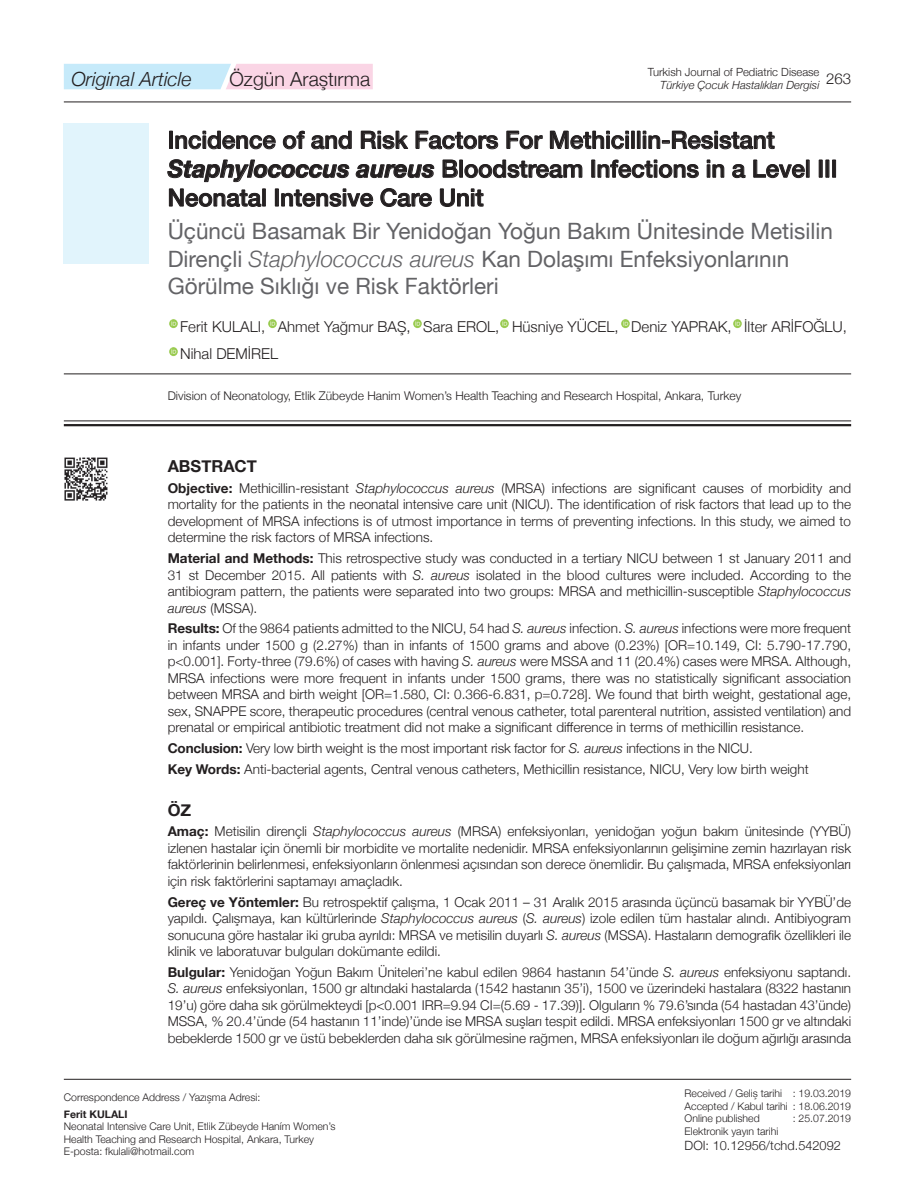
<style>
.page{position:relative;width:915px;height:1191px;background:#fff}
.page>*{position:absolute;margin:0;border:0;box-sizing:border-box;transform-origin:0 0}
.t1{font:500 24px/28.8px "Helvetica Neue";color:#231f20}
.t2{font:22.5px/27px "Helvetica Neue";color:#636366}
.t3{font:italic 300 19.5px "Helvetica Neue";color:#231f20}
.t4{font:300 19.5px "Helvetica Neue";color:#231f20}
.t5{font:700 16.5px "Helvetica Neue";color:#231f20}
.t6{font:300 15px/26.7px "Helvetica Neue";color:#231f20}
.t7{font:300 13.5px/16.5px "Helvetica Neue";color:#231f20;text-align:justify}
.t8{font:300 12.75px "Helvetica Neue";color:#231f20}
.t9{font:300 12px "Helvetica Neue";color:#231f20}
.t10{font:300 11.25px/13.5px "Helvetica Neue";color:#231f20}
.t11{font:300 10.5px/12.6px "Helvetica Neue";color:#231f20}
.t12{font:700 10.5px "Helvetica Neue";color:#231f20}
.s1{font-style:italic}
.s2{font-weight:700;font-style:italic}
.s3{font-weight:300;font-style:italic}
.s4{font-weight:700}
</style>
<div class="page">
<hr style="left:64px;top:373px;width:786px;height:1px;background:#231f20">
<hr style="left:64px;top:1079px;width:786px;height:1px;background:#231f20">
<hr style="left:64px;top:424px;width:786px;height:2px;background:#231f20">
<hr style="left:64px;top:420px;width:786px;height:1px;background:#231f20">
<hr style="left:64px;top:102px;width:786px;height:1px;background:#231f20">
<div style="left:169px;top:131px;width:3px;height:17px;border:1px solid #231f20"></div>
<svg style="left:175px;top:131px;width:101px;height:19px"></svg>
<svg style="left:282px;top:131px;width:23px;height:19px"></svg>
<svg style="left:311px;top:131px;width:41px;height:19px"></svg>
<svg style="left:360px;top:131px;width:48px;height:19px"></svg>
<svg style="left:415px;top:131px;width:83px;height:19px"></svg>
<svg style="left:506px;top:131px;width:37px;height:19px"></svg>
<svg style="left:549px;top:131px;width:79px;height:19px"></svg>
<div style="left:631px;top:131px;width:3px;height:17px;border:1px solid #231f20"></div>
<div style="left:637px;top:131px;width:3px;height:17px;border:1px solid #231f20"></div>
<svg style="left:643px;top:131px;width:131px;height:19px"></svg>
<svg style="left:167px;top:159px;width:182px;height:23px"></svg>
<svg style="left:355px;top:164px;width:79px;height:14px"></svg>
<svg style="left:442px;top:159px;width:16px;height:19px"></svg>
<div style="left:459px;top:160px;width:3px;height:17px;border:1px solid #231f20"></div>
<svg style="left:464px;top:159px;width:118px;height:19px"></svg>
<svg style="left:597px;top:159px;width:101px;height:19px"></svg>
<svg style="left:707px;top:160px;width:17px;height:18px"></svg>
<svg style="left:732px;top:164px;width:13px;height:14px"></svg>
<svg style="left:753px;top:159px;width:55px;height:19px"></svg>
<div style="left:818px;top:160px;width:3px;height:17px;border:1px solid #231f20"></div>
<div style="left:832px;top:160px;width:3px;height:17px;border:1px solid #231f20"></div>
<svg style="left:168px;top:188px;width:93px;height:19px"></svg>
<div style="left:262px;top:189px;width:3px;height:17px;border:1px solid #231f20"></div>
<div style="left:275px;top:189px;width:3px;height:17px;border:1px solid #231f20"></div>
<svg style="left:281px;top:189px;width:92px;height:18px"></svg>
<svg style="left:380px;top:188px;width:52px;height:19px"></svg>
<svg style="left:439px;top:188px;width:44px;height:19px"></svg>
<div style="left:64px;top:124px;width:85px;height:140px;background:#e1f4fc"></div>
<svg style="left:64px;top:64px;width:308px;height:25px"></svg>
<svg style="left:169px;top:319px;width:9px;height:9px"></svg>
<svg style="left:268px;top:319px;width:9px;height:9px"></svg>
<svg style="left:413px;top:319px;width:9px;height:9px"></svg>
<svg style="left:500px;top:319px;width:9px;height:9px"></svg>
<svg style="left:621px;top:319px;width:8px;height:9px"></svg>
<svg style="left:733px;top:319px;width:8px;height:9px"></svg>
<svg style="left:169px;top:347px;width:9px;height:9px"></svg>
<img style="left:64px;top:457px;width:44px;height:44px">
<h3 class="t3" style="left:71px;top:64px;width:121px">Original Article</h3>
<h3 class="t4" style="left:229px;top:63px;width:142px">Özgün Araştırma</h3>
<p class="t10" style="left:660px;top:64px;width:192px;text-indent:-12px">Turkish Journal of Pediatric Disease<br><span class="s1">Türkiye Çocuk Hastalıkları Dergisi</span> <sup>263</sup></p>
<h1 class="t1" style="left:168px;top:124px;width:671px">Incidence of and Risk Factors For Methicillin-Resistant<br><span class="s2">Staphylococcus aureus</span> Bloodstream Infections in a Level III<br>Neonatal Intensive Care Unit</h1>
<h2 class="t2" style="left:168px;top:219px;width:666px">Üçüncü Basamak Bir Yenidoğan Yoğun Bakım Ünitesinde Metisilin<br>Dirençli <span class="s3">Staphylococcus aureus</span> Kan Dolaşımı Enfeksiyonlarının<br>Görülme Sıklığı ve Risk Faktörleri</h2>
<p class="t6" style="left:180px;top:312px;width:668px">Ferit KULALI, Ahmet Yağmur BAŞ, Sara EROL, Hüsniye YÜCEL, Deniz YAPRAK, İlter ARİFOĞLU,<br>Nihal DEMİREL</p>
<p class="t9" style="left:168px;top:386px;width:575px">Division of Neonatology, Etlik Zübeyde Hanim Women’s Health Teaching and Research Hospital, Ankara, Turkey</p>
<p class="t5" style="left:168px;top:453px;width:91px">ABSTRACT</p>
<p class="t7" style="left:168px;top:479px;width:684px"><span class="s4">Objective:</span> Methicillin-resistant <span class="s1">Staphylococcus aureus</span> (MRSA) infections are significant causes of morbidity and mortality for the patients in the neonatal intensive care unit (NICU). The identification of risk factors that lead up to the development of MRSA infections is of utmost importance in terms of preventing infections. In this study, we aimed to determine the risk factors of MRSA infections.</p>
<p class="t7" style="left:168px;top:549px;width:684px"><span class="s4">Material and Methods:</span> This retrospective study was conducted in a tertiary NICU between 1 st January 2011 and 31 st December 2015. All patients with <span class="s1">S. aureus</span> isolated in the blood cultures were included. According to the antibiogram pattern, the patients were separated into two groups: MRSA and methicillin-susceptible <span class="s1">Staphylococcus aureus</span> (MSSA).</p>
<p class="t7" style="left:168px;top:619px;width:684px"><span class="s4">Results:</span> Of the 9864 patients admitted to the NICU, 54 had <span class="s1">S. aureus</span> infection. <span class="s1">S. aureus</span> infections were more frequent in infants under 1500 g (2.27%) than in infants of 1500 grams and above (0.23%) [OR=10.149, CI: 5.790-17.790, p&lt;0.001]. Forty-three (79.6%) of cases with having <span class="s1">S. aureus</span> were MSSA and 11 (20.4%) cases were MRSA. Although, MRSA infections were more frequent in infants under 1500 grams, there was no statistically significant association between MRSA and birth weight [OR=1.580, CI: 0.366-6.831, p=0.728]. We found that birth weight, gestational age, sex, SNAPPE score, therapeutic procedures (central venous catheter, total parenteral nutrition, assisted ventilation) and prenatal or empirical antibiotic treatment did not make a significant difference in terms of methicillin resistance.</p>
<p class="t7" style="left:168px;top:737px;width:642px;line-height:20.7px"><span class="s4">Conclusion:</span> Very low birth weight is the most important risk factor for <span class="s1">S. aureus</span> infections in the NICU.<br><span class="s4">Key Words:</span> Anti-bacterial agents, Central venous catheters, Methicillin resistance, NICU, Very low birth weight</p>
<p class="t5" style="left:168px;top:796px;width:25px">ÖZ</p>
<p class="t7" style="left:168px;top:822px;width:684px"><span class="s4">Amaç:</span> Metisilin dirençli <span class="s1">Staphylococcus aureus</span> (MRSA) enfeksiyonları, yenidoğan yoğun bakım ünitesinde (YYBÜ) izlenen hastalar için önemli bir morbidite ve mortalite nedenidir. MRSA enfeksiyonlarının gelişimine zemin hazırlayan risk faktörlerinin belirlenmesi, enfeksiyonların önlenmesi açısından son derece önemlidir. Bu çalışmada, MRSA enfeksiyonları için risk faktörlerini saptamayı amaçladık.</p>
<p class="t7" style="left:168px;top:892px;width:684px"><span class="s4">Gereç ve Yöntemler:</span> Bu retrospektif çalışma, 1 Ocak 2011 – 31 Aralık 2015 arasında üçüncü basamak bir YYBÜ’de yapıldı. Çalışmaya, kan kültürlerinde <span class="s1">Staphylococcus aureus</span> (<span class="s1">S. aureus</span>) izole edilen tüm hastalar alındı. Antibiyogram sonucuna göre hastalar iki gruba ayrıldı: MRSA ve metisilin duyarlı <span class="s1">S. aureus</span> (MSSA). Hastaların demografik özellikleri ile klinik ve laboratuvar bulguları dokümante edildi.</p>
<p class="t7" style="left:168px;top:962px;width:684px"><span class="s4">Bulgular:</span> Yenidoğan Yoğun Bakım Üniteleri’ne kabul edilen 9864 hastanın 54’ünde <span class="s1">S. aureus</span> enfeksiyonu saptandı.<br><span class="s1">S. aureus</span> enfeksiyonları, 1500 gr altındaki hastalarda (1542 hastanın 35’i), 1500 ve üzerindeki hastalara (8322 hastanın 19’u) göre daha sık görülmekteydi [p&lt;0.001 IRR=9.94 CI=(5.69 - 17.39)]. Olguların % 79.6’sında (54 hastadan 43’ünde)<br>MSSA, % 20.4’ünde (54 hastanın 11’inde)’ünde ise MRSA suşları tespit edildi. MRSA enfeksiyonları 1500 gr ve altındaki bebeklerde 1500 gr ve üstü bebeklerden daha sık görülmesine rağmen, MRSA enfeksiyonları ile doğum ağırlığı arasında</p>
<p class="t11" style="left:64px;top:1089px;width:198px">Correspondence Address / Yazışma Adresi:</p>
<p class="t12" style="left:64px;top:1105px;width:65px">Ferit KULALI</p>
<p class="t11" style="left:64px;top:1119px;width:273px">Neonatal Intensive Care Unit, Etlik Zübeyde Haním Women’s<br>Health Teaching and Research Hospital, Ankara, Turkey<br>E-posta: fkulali@hotmail.com</p>
<p class="t11" style="left:684px;top:1086px;width:168px;text-align:justify">Received / Geliş tarihi : 19.03.2019<br>Accepted / Kabul tarihi : 18.06.2019<br>Online published</p>
<p class="t11" style="left:792px;top:1111px;width:60px">: 25.07.2019</p>
<p class="t11" style="left:684px;top:1124px;width:95px">Elektronik yayın tarihi</p>
<p class="t8" style="left:684px;top:1135px;width:158px">DOI: 10.12956/tchd.542092</p>
</div>
